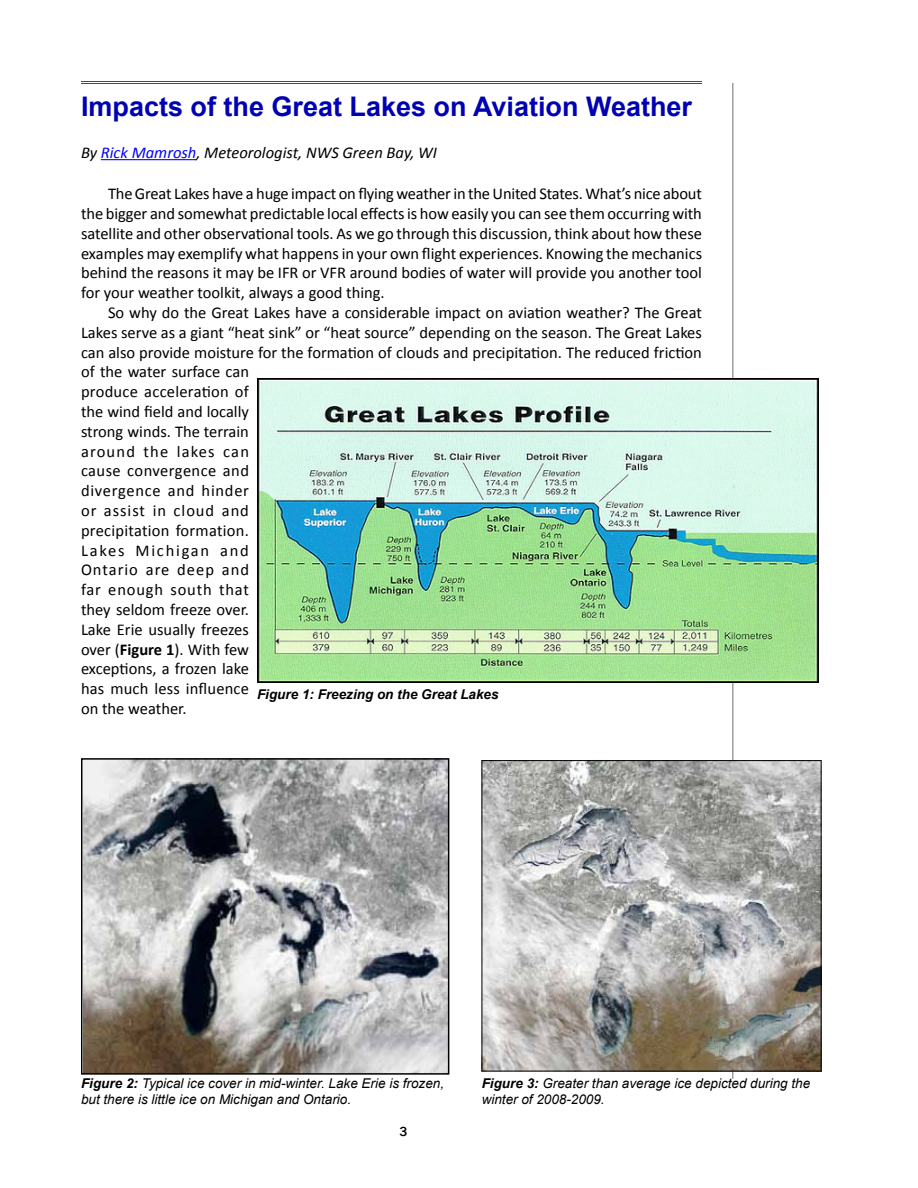
<style>
.page{position:relative;width:918px;height:1188px;background:#fff}
.page>*{position:absolute;margin:0;border:0;box-sizing:border-box;transform-origin:0 0}
.t1{font:700 27px "Arial";color:#0000b3}
.t2{font:16.5px/19.8px "Calibri";color:#000;text-align:justify}
.t3{font:italic 16.5px "Calibri";color:#000}
.t4{font:italic 13.5px/16.2px "Arial";color:#000}
.t5{font:italic 700 13.5px "Arial";color:#000}
.t6{font:500 13.5px "Franklin Gothic";color:#000}
.s1{color:#00f}
.s2{font-weight:700}
</style>
<div class="page">
<hr style="left:733px;top:83px;width:1px;height:996px;background:#6d6e71">
<hr style="left:81px;top:81px;width:621px;height:1px;background:#f00">
<hr style="left:81px;top:83px;width:621px;height:1px;background:#f00">
<hr style="left:101px;top:159px;width:95px;height:1px;background:#00f">
<img style="left:84px;top:761px;width:362px;height:311px">
<div style="left:81px;top:758px;width:368px;height:317px;border:2px solid #000"></div>
<img style="left:484px;top:762px;width:335px;height:307px">
<div style="left:482px;top:760px;width:339px;height:311px;border:1px solid #000"></div>
<img style="left:257px;top:378px;width:562px;height:304px">
<h1 class="t1" style="left:81px;top:89px;width:613px">Impacts of the Great Lakes on Aviation Weather</h1>
<p class="t3" style="left:81px;top:141px;width:358px">By <span class="s1">Rick Mamrosh</span>, Meteorologist, NWS Green Bay, WI</p>
<p class="t2" style="left:81px;top:184px;width:623px;text-indent:27px">The Great Lakes have a huge impact on flying weather in the United States. What’s nice about the bigger and somewhat predictable local effects is how easily you can see them occurring with satellite and other observational tools. As we go through this discussion, think about how these examples may exemplify what happens in your own flight experiences. Knowing the mechanics behind the reasons it may be IFR or VFR around bodies of water will provide you another tool for your weather toolkit, always a good thing.</p>
<p class="t2" style="left:81px;top:303px;width:622px;text-align:left;text-indent:27px">So why do the Great Lakes have a considerable impact on aviation weather? The Great<br>Lakes serve as a giant “heat sink” or “heat source” depending on the season. The Great Lakes can also provide moisture for the formation of clouds and precipitation. The reduced friction of the water surface can<br>produce acceleration of<br>the wind field and locally<br>strong winds. The terrain<br>around the lakes can<br>cause convergence and<br>divergence and hinder<br>or assist in cloud and<br>precipitation formation.<br>Lakes Michigan and<br>Ontario are deep and<br>far enough south that<br>they seldom freeze over.<br>Lake Erie usually freezes<br>over (<span class="s2">Figure 1</span>). With few<br>exceptions, a frozen lake<br>has much less influence<br>on the weather.</p>
<p class="t5" style="left:257px;top:685px;width:243px">Figure 1: Freezing on the Great Lakes</p>
<p class="t4" style="left:81px;top:1075px;width:365px"><span class="s2">Figure 2:</span> Typical ice cover in mid-winter. Lake Erie is frozen, but there is little ice on Michigan and Ontario.</p>
<p class="t4" style="left:482px;top:1075px;width:330px"><span class="s2">Figure 3:</span> Greater than average ice depicted during the winter of 2008-2009.</p>
<p class="t6" style="left:400px;top:1123px;width:9px">3</p>
</div>
